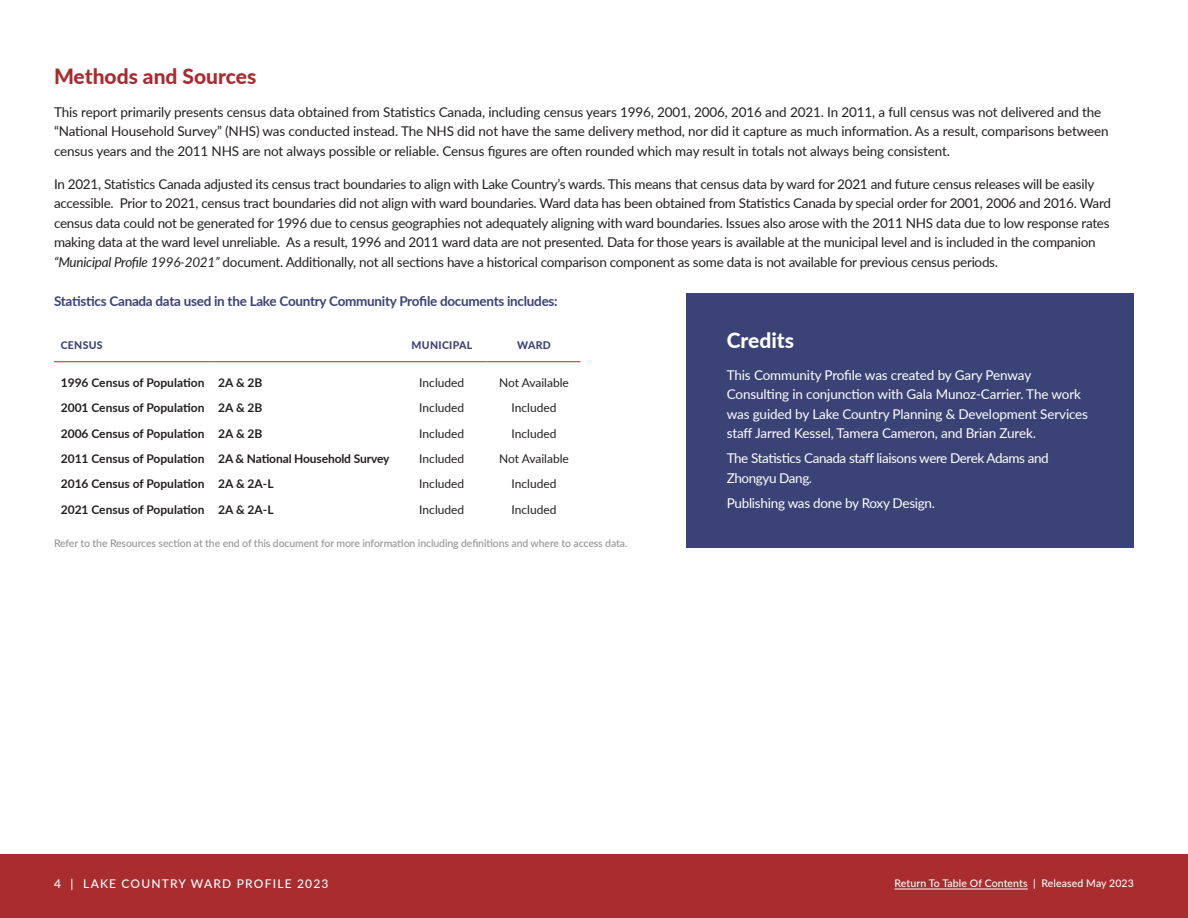
<style>
.page{position:relative;width:1188px;height:918px;background:#fff}
.page>*{position:absolute;margin:0;border:0;box-sizing:border-box;transform-origin:0 0}
.HEAD{font:900 21px "Lato";color:#a82b2e}
.HEAD-2{font:900 21px "Lato";color:#fff}
.t1{font:13.5px/19.5px "Lato";letter-spacing:-.02em;color:#231f20}
.Box_Body{font:13.5px/19.5px "Lato";letter-spacing:-.015em;color:#fff}
.t2{font:700 13.5px "Lato";letter-spacing:-.02em;color:#3b4275}
.Table_Body{font:700 12px "Lato";color:#231f20}
.Table_Body-2{font:12px "Lato";color:#231f20}
.t3{font:500 12px "Lato";letter-spacing:.1em;color:#fff}
.t4{font:500 10.5px "Lato";letter-spacing:-.01em;color:#939598}
.t5{font:500 10.5px "Lato";letter-spacing:.01em;color:#fff}
.Table_Header{font:900 10.5px "Lato";letter-spacing:.03em;color:#3b4275}
.s1{font-style:italic}
</style>
<div class="page">
<div style="left:0;top:854px;width:1188px;height:64px;background:#a92c2e"></div>
<hr style="left:895px;top:889px;width:133px;height:1px;background:#fff">
<hr style="left:54px;top:361px;width:158px;height:1px;background:#a92c2e">
<hr style="left:212px;top:361px;width:184px;height:1px;background:#a92c2e">
<hr style="left:396px;top:361px;width:92px;height:1px;background:#a92c2e">
<hr style="left:488px;top:361px;width:92px;height:1px;background:#a92c2e">
<div style="left:686px;top:294px;width:448px;height:254px;background:#3b4275"></div>
<p class="HEAD" style="left:54px;top:61px;width:204px">Methods and Sources</p>
<p class="t1" style="left:54px;top:102px;width:1056px">This report primarily presents census data obtained from Statistics Canada, including census years 1996, 2001, 2006, 2016 and 2021. In 2011, a full census was not delivered and the “National Household Survey” (NHS) was conducted instead. The NHS did not have the same delivery method, nor did it capture as much information. As a result, comparisons between census years and the 2011 NHS are not always possible or reliable. Census figures are often rounded which may result in totals not always being consistent.</p>
<p class="t1" style="left:54px;top:174px;width:1058px">In 2021, Statistics Canada adjusted its census tract boundaries to align with Lake Country’s wards. This means that census data by ward for 2021 and future census releases will be easily accessible. Prior to 2021, census tract boundaries did not align with ward boundaries. Ward data has been obtained from Statistics Canada by special order for 2001, 2006 and 2016. Ward census data could not be generated for 1996 due to census geographies not adequately aligning with ward boundaries. Issues also arose with the 2011 NHS data due to low response rates making data at the ward level unreliable. As a result, 1996 and 2011 ward data are not presented. Data for those years is available at the municipal level and is included in the companion <span class="s1">“Municipal Profile 1996-2021”</span> document. Additionally, not all sections have a historical comparison component as some data is not available for previous census periods.</p>
<p class="t2" style="left:54px;top:291px;width:505px">Statistics Canada data used in the Lake Country Community Profile documents includes:</p>
<p class="Table_Header" style="left:61px;top:337px;width:44px">CENSUS</p>
<p class="Table_Header" style="left:412px;top:337px;width:62px">MUNICIPAL</p>
<p class="Table_Header" style="left:517px;top:337px;width:35px">WARD</p>
<p class="Table_Body" style="left:61px;top:374px;width:145px">1996 Census of Population</p>
<p class="Table_Body" style="left:218px;top:374px;width:46px">2A &amp; 2B</p>
<p class="Table_Body-2" style="left:419px;top:374px;width:46px">Included</p>
<p class="Table_Body-2" style="left:499px;top:374px;width:71px">Not Available</p>
<p class="Table_Body" style="left:61px;top:399px;width:145px">2001 Census of Population</p>
<p class="Table_Body" style="left:218px;top:399px;width:46px">2A &amp; 2B</p>
<p class="Table_Body-2" style="left:419px;top:399px;width:46px">Included</p>
<p class="Table_Body-2" style="left:512px;top:399px;width:46px">Included</p>
<p class="Table_Body" style="left:61px;top:425px;width:145px">2006 Census of Population</p>
<p class="Table_Body" style="left:218px;top:425px;width:46px">2A &amp; 2B</p>
<p class="Table_Body-2" style="left:419px;top:425px;width:46px">Included</p>
<p class="Table_Body-2" style="left:512px;top:425px;width:46px">Included</p>
<p class="Table_Body" style="left:61px;top:450px;width:145px">2011 Census of Population</p>
<p class="Table_Body" style="left:218px;top:450px;width:173px">2A &amp; National Household Survey</p>
<p class="Table_Body-2" style="left:419px;top:450px;width:46px">Included</p>
<p class="Table_Body-2" style="left:499px;top:450px;width:71px">Not Available</p>
<p class="Table_Body" style="left:61px;top:475px;width:145px">2016 Census of Population</p>
<p class="Table_Body" style="left:218px;top:475px;width:57px">2A &amp; 2A-L</p>
<p class="Table_Body-2" style="left:419px;top:475px;width:46px">Included</p>
<p class="Table_Body-2" style="left:512px;top:475px;width:46px">Included</p>
<p class="Table_Body" style="left:61px;top:501px;width:145px">2021 Census of Population</p>
<p class="Table_Body" style="left:218px;top:501px;width:57px">2A &amp; 2A-L</p>
<p class="Table_Body-2" style="left:419px;top:501px;width:46px">Included</p>
<p class="Table_Body-2" style="left:512px;top:501px;width:46px">Included</p>
<p class="t4" style="left:54px;top:536px;width:575px">Refer to the Resources section at the end of this document for more information including definitions and where to access data.</p>
<p class="HEAD-2" style="left:727px;top:325px;width:69px">Credits</p>
<p class="Box_Body" style="left:727px;top:365px;width:363px">This Community Profile was created by Gary Penway Consulting in conjunction with Gala Munoz-Carrier. The work was guided by Lake Country Planning &amp; Development Services staff Jarred Kessel, Tamera Cameron, and Brian Zurek.</p>
<p class="Box_Body" style="left:727px;top:448px;width:324px">The Statistics Canada staff liaisons were Derek Adams and<br>Zhongyu Dang.</p>
<p class="Box_Body" style="left:727px;top:492px;width:210px">Publishing was done by Roxy Design.</p>
<p class="t3" style="left:54px;top:875px;width:276px">4 | LAKE COUNTRY WARD PROFILE 2023</p>
<p class="t5" style="left:895px;top:875px;width:241px">Return To Table Of Contents | Released May 2023</p>
</div>
